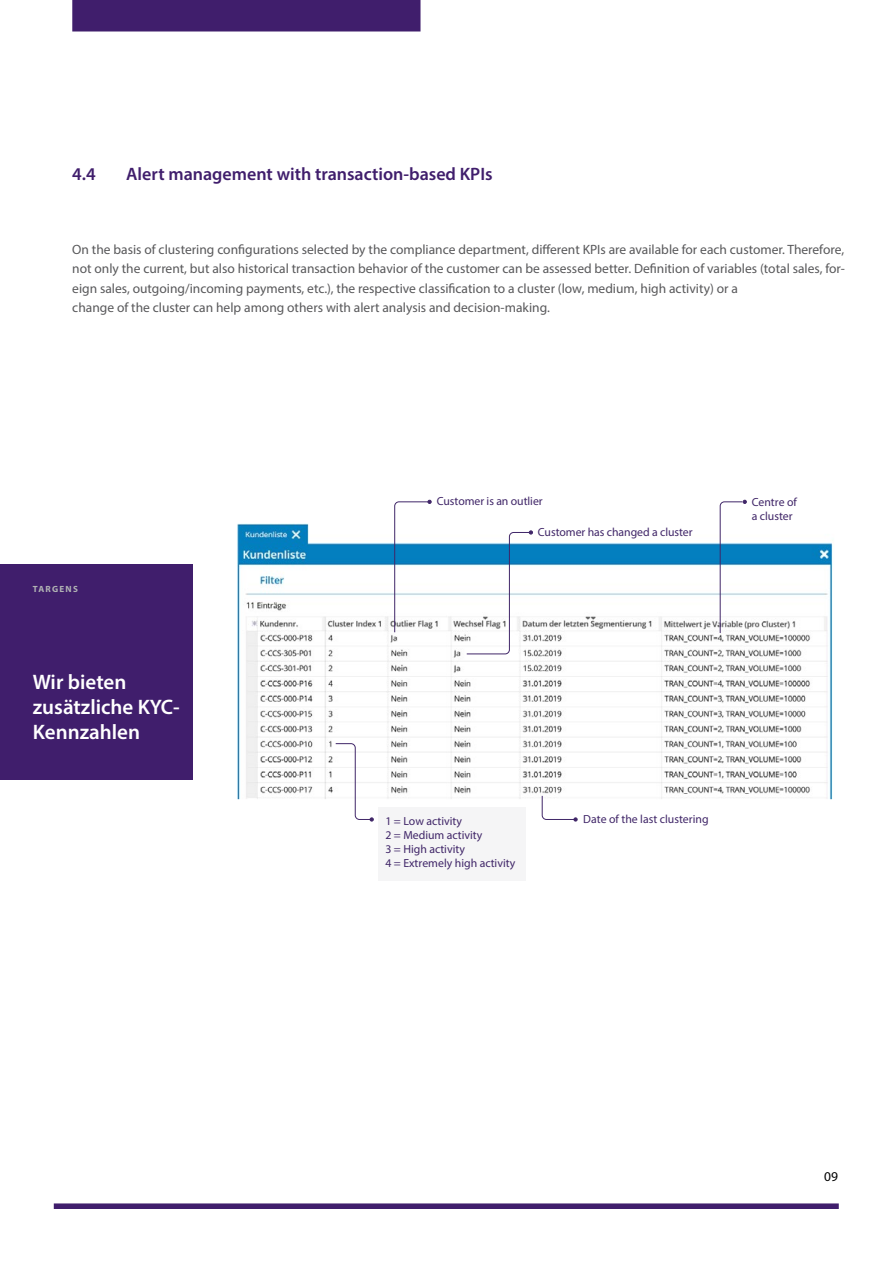
<style>
.page{position:relative;width:893px;height:1263px;background:#fff}
.page>*{position:absolute;margin:0;border:0;box-sizing:border-box;transform-origin:0 0}
.t1{font:600 21px/25.2px "Myriad Pro";color:#fff}
.t2{font:600 18px "Myriad Pro";color:#401e6c}
.t3{font:13.5px/19.5px "Myriad Pro";color:#58585a}
.t4{font:13.5px "Myriad Pro";color:#000}
.t5{font:11.85px/14.1px "Myriad Pro";color:#402668}
.t6{font:700 9px "Myriad Pro";letter-spacing:.14em;color:#b1b3b4}
</style>
<div class="page">
<div style="left:0;top:564px;width:192px;height:216px;background:#401e6c"></div>
<div style="left:72px;top:0;width:348px;height:32px;background:#401e6c"></div>
<svg style="left:54px;top:1203px;width:785px;height:6px;background:#4e2f77"></svg>
<div style="left:378px;top:807px;width:148px;height:74px;background:#f5f5f6"></div>
<img style="left:237px;top:523px;width:596px;height:276px">
<svg style="left:466px;top:531px;width:67px;height:123px"></svg>
<svg style="left:720px;top:500px;width:26px;height:133px"></svg>
<svg style="left:394px;top:500px;width:37px;height:133px"></svg>
<svg style="left:542px;top:795px;width:35px;height:26px"></svg>
<svg style="left:335px;top:743px;width:38px;height:78px"></svg>
<h2 class="t2" style="left:72px;top:162px;width:25px">4.4</h2>
<h2 class="t2" style="left:126px;top:162px;width:368px">Alert management with transaction-based KPIs</h2>
<p class="t3" style="left:72px;top:239px;width:774px">On the basis of clustering configurations selected by the compliance department, different KPIs are available for each customer. Therefore, not only the current, but also historical transaction behavior of the customer can be assessed better. Definition of variables (total sales, for&shy;eign sales, outgoing/incoming payments, etc.), the respective classification to a cluster (low, medium, high activity) or a<br>change of the cluster can help among others with alert analysis and decision-making.</p>
<p class="t6" style="left:33px;top:583px;width:47px">TARGENS</p>
<h1 class="t1" style="left:33px;top:669px;width:149px">Wir bieten zusätzliche KYC-<br>Kennzahlen</h1>
<p class="t5" style="left:437px;top:494px;width:107px">Customer is an outlier</p>
<p class="t5" style="left:538px;top:525px;width:156px">Customer has changed a cluster</p>
<p class="t5" style="left:752px;top:495px;width:47px">Centre of a cluster</p>
<p class="t5" style="left:385px;top:813px;width:78px">1 = Low activity</p>
<p class="t5" style="left:583px;top:812px;width:127px">Date of the last clustering</p>
<p class="t5" style="left:385px;top:828px;width:131px">2 = Medium activity<br>3 = High activity<br>4 = Extremely high activity</p>
<p class="t4" style="left:824px;top:1168px;width:15px">09</p>
</div>
